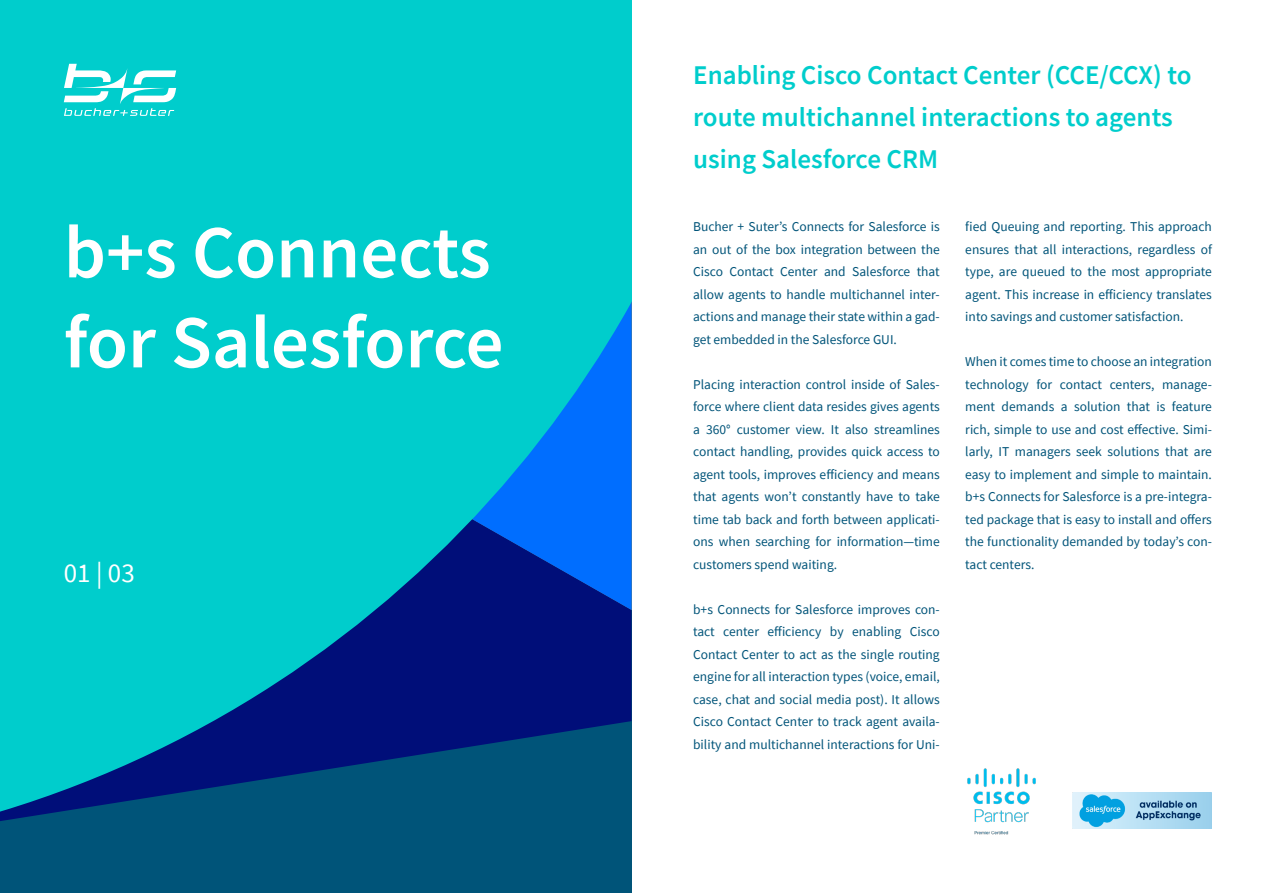
<style>
.page{position:relative;width:1263px;height:893px;background:#fff}
.page>*{position:absolute;margin:0;border:0;box-sizing:border-box;transform-origin:0 0}
.TITEL_HEADLINE{font:600 75px "Source Sans Pro";color:#fff}
.LEAD_HEADLINE{font:600 27px/42px "Source Sans Pro";color:#00cdcc}
.PAGINA{font:27px "Source Sans Pro";color:#fff}
.LAUFTEXT{font:13.5px/22.5px "Source Sans Pro";color:#005479;text-align:justify}
</style>
<div class="page">
<svg style="left:0;top:0;width:631px;height:893px;background:#00a0b8"></svg>
<svg style="left:64px;top:64px;width:112px;height:52px"></svg>
<img style="left:967px;top:768px;width:69px;height:67px">
<img style="left:1072px;top:792px;width:140px;height:37px">
<p class="TITEL_HEADLINE" style="left:64px;top:203px;width:428px">b+s Connects</p>
<p class="TITEL_HEADLINE" style="left:64px;top:293px;width:441px">for Salesforce</p>
<p class="PAGINA" style="left:64px;top:555px;width:72px">01 | 03</p>
<p class="LEAD_HEADLINE" style="left:693px;top:54px;width:500px">Enabling Cisco Contact Center (CCE/CCX) to route multichannel interactions to agents using Salesforce CRM</p>
<p class="LAUFTEXT" style="left:693px;top:215px;width:248px">Bucher + Suter’s Connects for Salesforce is an out of the box integration between the Cisco Contact Center and Salesforce that allow agents to handle multichannel inter&shy;actions and manage their state within a gad&shy;get embedded in the Salesforce GUI.</p>
<p class="LAUFTEXT" style="left:693px;top:373px;width:248px">Placing interaction control inside of Sales&shy;force where client data resides gives agents a 360° customer view. It also streamlines contact handling, provides quick access to agent tools, improves efficiency and means that agents won’t constantly have to take time tab back and forth between applicati&shy;ons when searching for information—time customers spend waiting.</p>
<p class="LAUFTEXT" style="left:693px;top:598px;width:248px">b+s Connects for Salesforce improves con&shy;tact center efficiency by enabling Cisco Contact Center to act as the single routing engine for all interaction types (voice, email, case, chat and social media post). It allows Cisco Contact Center to track agent availa&shy;bility and multichannel interactions for Uni-</p>
<p class="LAUFTEXT" style="left:965px;top:215px;width:248px">fied Queuing and reporting. This approach ensures that all interactions, regardless of type, are queued to the most appropriate agent. This increase in efficiency translates into savings and customer satisfaction.</p>
<p class="LAUFTEXT" style="left:965px;top:350px;width:248px">When it comes time to choose an integration technology for contact centers, manage&shy;ment demands a solution that is feature rich, simple to use and cost effective. Simi&shy;larly, IT managers seek solutions that are easy to implement and simple to maintain. b+s Connects for Salesforce is a pre-integra&shy;ted package that is easy to install and offers the functionality demanded by today’s con&shy;tact centers.</p>
</div>
